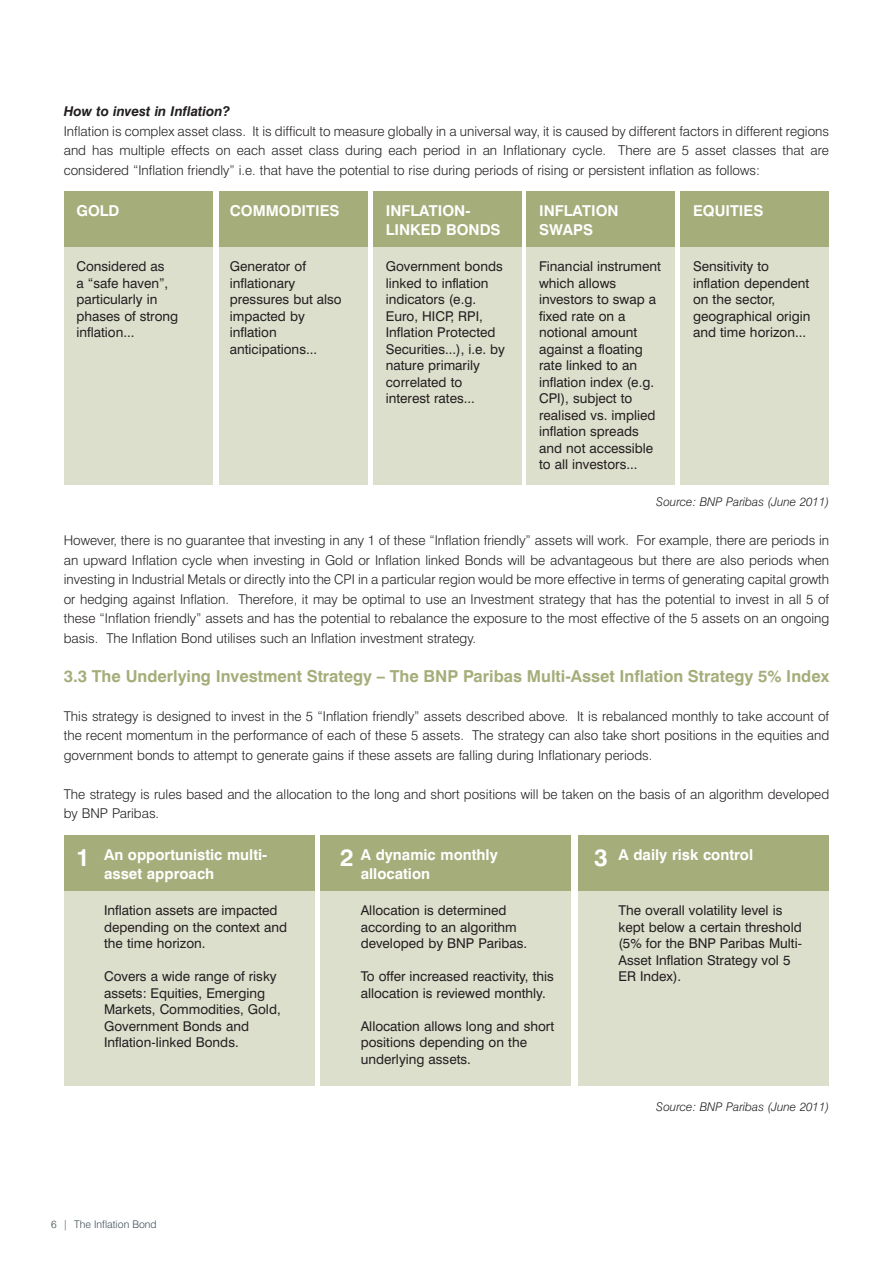
<style>
.page{position:relative;width:893px;height:1263px;background:#fff}
.page>*{position:absolute;margin:0;border:0;box-sizing:border-box;transform-origin:0 0}
.t1{font:700 24px "Swiss 721 BT";color:#fff}
.t2{font:700 16.5px "Swiss 721 BT";color:#a5ad7a}
.t3{font:700 15px/19.5px "Swiss 721 BT";color:#fff}
.t4{font:300 13.5px/19.5px "Swiss 721 BT";color:#231f20;text-align:justify}
.t5{font:13.5px/16.5px "Swiss 721 BT";color:#231f20}
.t6{font:italic 700 13.5px "Swiss 721 BT";color:#231f20}
.t7{font:italic 300 12px "Swiss 721 BT";color:#231f20}
.t8{font:300 10.5px "Swiss 721 BT";color:#3b4c54}
</style>
<div class="page">
<div style="left:64px;top:229px;width:149px;height:256px;background:#dddfcd"></div>
<div style="left:64px;top:191px;width:149px;height:56px;background:#a5ad7a"></div>
<div style="left:64px;top:873px;width:251px;height:212px;background:#dddfcd"></div>
<div style="left:64px;top:836px;width:251px;height:55px;background:#a5ad7a"></div>
<div style="left:320px;top:873px;width:251px;height:212px;background:#dddfcd"></div>
<div style="left:320px;top:836px;width:251px;height:55px;background:#a5ad7a"></div>
<div style="left:578px;top:873px;width:251px;height:212px;background:#dddfcd"></div>
<div style="left:578px;top:836px;width:251px;height:55px;background:#a5ad7a"></div>
<div style="left:219px;top:229px;width:148px;height:256px;background:#dddfcd"></div>
<div style="left:219px;top:191px;width:148px;height:56px;background:#a5ad7a"></div>
<div style="left:373px;top:229px;width:149px;height:256px;background:#dddfcd"></div>
<div style="left:373px;top:191px;width:149px;height:56px;background:#a5ad7a"></div>
<div style="left:526px;top:229px;width:149px;height:256px;background:#dddfcd"></div>
<div style="left:526px;top:191px;width:149px;height:56px;background:#a5ad7a"></div>
<div style="left:680px;top:229px;width:149px;height:256px;background:#dddfcd"></div>
<div style="left:680px;top:191px;width:149px;height:56px;background:#a5ad7a"></div>
<p class="t6" style="left:64px;top:106px;width:168px">How to invest in Inflation?</p>
<p class="t4" style="left:64px;top:122px;width:767px">Inflation is complex asset class. It is difficult to measure globally in a universal way, it is caused by different factors in different regions and has multiple effects on each asset class during each period in an Inflationary cycle. There are 5 asset classes that are considered “Inflation friendly” i.e. that have the potential to rise during periods of rising or persistent inflation as follows:</p>
<p class="t3" style="left:76px;top:202px;width:45px">GOLD</p>
<p class="t5" style="left:76px;top:259px;width:103px">Considered as<br>a “safe haven”, particularly in phases of strong inflation...</p>
<p class="t3" style="left:230px;top:202px;width:111px">COMMODITIES</p>
<p class="t5" style="left:230px;top:259px;width:114px">Generator of inflationary pressures but also impacted by inflation anticipations...</p>
<p class="t3" style="left:386px;top:202px;width:116px">INFLATION-<br>LINKED BONDS</p>
<p class="t5" style="left:386px;top:259px;width:121px">Government bonds linked to inflation indicators (e.g.<br>Euro, HICP, RPI,<br>Inflation Protected<br>Securities...), i.e. by nature primarily correlated to interest rates...</p>
<p class="t3" style="left:539px;top:202px;width:81px">INFLATION<br>SWAPS</p>
<p class="t5" style="left:539px;top:259px;width:123px">Financial instrument which allows investors to swap a fixed rate on a notional amount against a floating rate linked to an inflation index (e.g.<br>CPI), subject to realised vs. implied inflation spreads and not accessible to all investors...</p>
<p class="t3" style="left:693px;top:202px;width:72px">EQUITIES</p>
<p class="t5" style="left:693px;top:259px;width:119px">Sensitivity to inflation dependent on the sector, geographical origin and time horizon...</p>
<p class="t7" style="left:656px;top:496px;width:174px">Source: BNP Paribas (June 2011)</p>
<p class="t4" style="left:64px;top:532px;width:767px">However, there is no guarantee that investing in any 1 of these “Inflation friendly” assets will work. For example, there are periods in an upward Inflation cycle when investing in Gold or Inflation linked Bonds will be advantageous but there are also periods when investing in Industrial Metals or directly into the CPI in a particular region would be more effective in terms of generating capital growth or hedging against Inflation. Therefore, it may be optimal to use an Investment strategy that has the potential to invest in all 5 of these “Inflation friendly” assets and has the potential to rebalance the exposure to the most effective of the 5 assets on an ongoing basis. The Inflation Bond utilises such an Inflation investment strategy.</p>
<p class="t2" style="left:64px;top:670px;width:767px">3.3 The Underlying Investment Strategy – The BNP Paribas Multi-Asset Inflation Strategy 5% Index</p>
<p class="t4" style="left:64px;top:707px;width:767px">This strategy is designed to invest in the 5 “Inflation friendly” assets described above. It is rebalanced monthly to take account of the recent momentum in the performance of each of these 5 assets. The strategy can also take short positions in the equities and government bonds to attempt to generate gains if these assets are falling during Inflationary periods.</p>
<p class="t4" style="left:64px;top:785px;width:767px">The strategy is rules based and the allocation to the long and short positions will be taken on the basis of an algorithm developed by BNP Paribas.</p>
<h1 class="t1" style="left:76px;top:848px;width:15px">1</h1>
<h1 class="t1" style="left:340px;top:848px;width:15px">2</h1>
<h1 class="t1" style="left:594px;top:849px;width:15px">3</h1>
<p class="t3" style="left:104px;top:846px;width:165px">An opportunistic multi&shy;asset approach</p>
<p class="t5" style="left:104px;top:904px;width:185px">Inflation assets are impacted depending on the context and the time horizon.</p>
<p class="t5" style="left:104px;top:970px;width:178px">Covers a wide range of risky assets: Equities, Emerging<br>Markets, Commodities, Gold,<br>Government Bonds and<br>Inflation-linked Bonds.</p>
<p class="t3" style="left:361px;top:846px;width:139px">A dynamic monthly allocation</p>
<p class="t5" style="left:361px;top:904px;width:168px">Allocation is determined according to an algorithm developed by BNP Paribas.</p>
<p class="t5" style="left:361px;top:970px;width:195px">To offer increased reactivity, this allocation is reviewed monthly.</p>
<p class="t5" style="left:361px;top:1019px;width:195px">Allocation allows long and short positions depending on the underlying assets.</p>
<p class="t3" style="left:618px;top:846px;width:136px">A daily risk control</p>
<p class="t5" style="left:618px;top:904px;width:185px">The overall volatility level is kept below a certain threshold (5% for the BNP Paribas Multi-<br>Asset Inflation Strategy vol 5<br>ER Index).</p>
<p class="t7" style="left:656px;top:1100px;width:174px">Source: BNP Paribas (June 2011)</p>
<p class="t8" style="left:51px;top:1220px;width:107px">6 | The Inflation Bond</p>
</div>
